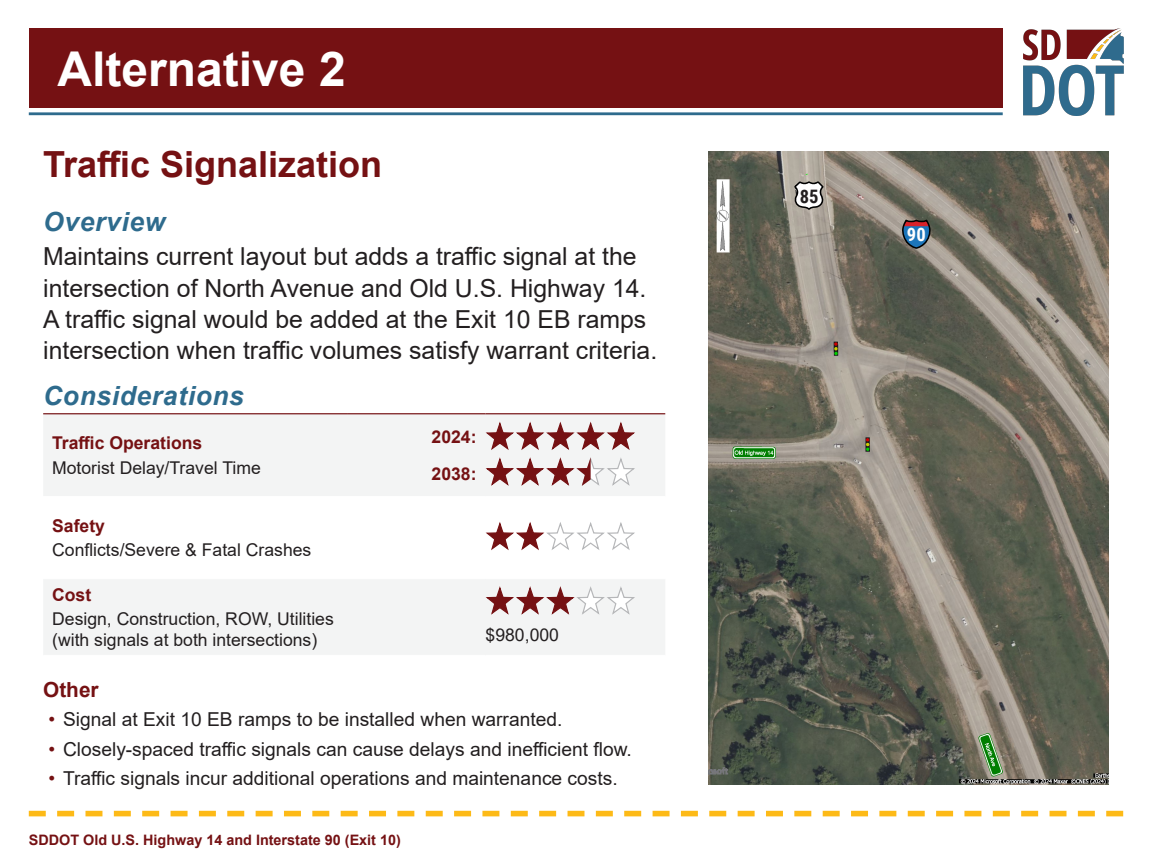
<style>
.page{position:relative;width:1152px;height:864px;background:#fff}
.page>*{position:absolute;margin:0;border:0;box-sizing:border-box;transform-origin:0 0}
.Board_Title{font:700 48px "Arial";color:#fff}
.Header_1{font:700 36px "Arial";color:#751113}
.Header_2{font:italic 700 26.4px "Arial";letter-spacing:.025em;color:#2e6b8d}
.Body_Copy_Large{font:24.8px/31.2px "Arial";color:#231f20}
.Header_3{font:700 20.8px "Arial";color:#751113}
.t1{font:19.2px "Arial";color:#231f20}
.t2{font:700 18.56px "Roboto Condensed";color:#fff}
.t3{font:700 18.56px "Roboto Condensed";color:#231f20}
.Body_Copy{font:17.6px/21.1px "Arial";color:#231f20}
.Body_Copy-2{font:700 17.6px "Arial";color:#751113}
.t4{font:700 14.4px "Arial";color:#751113}
.s1{color:#751113}
</style>
<div class="page">
<div style="left:29px;top:29px;width:974px;height:79px;background:#751113"></div>
<svg style="left:29px;top:811px;width:1094px;height:5px"></svg>
<hr style="left:29px;top:112px;width:974px;height:3px;background:#2e6b8d">
<img style="left:1023px;top:29px;width:100px;height:86px">
<img style="left:708px;top:151px;width:401px;height:634px">
<svg style="left:901px;top:220px;width:31px;height:30px"></svg>
<svg style="left:793px;top:180px;width:32px;height:31px"></svg>
<div style="left:43px;top:414px;width:622px;height:241px;background:#f3f4f4"></div>
<svg style="left:43px;top:497px;width:622px;height:82px"></svg>
<hr style="left:347px;top:579px;width:139px;height:1px;background:#fff">
<hr style="left:43px;top:496px;width:304px;height:1px;background:#fff">
<hr style="left:347px;top:496px;width:139px;height:1px;background:#fff">
<hr style="left:43px;top:413px;width:304px;height:1px;background:#751113">
<hr style="left:347px;top:413px;width:139px;height:1px;background:#751113">
<hr style="left:486px;top:413px;width:179px;height:1px;background:#751113">
<hr style="left:486px;top:496px;width:179px;height:1px;background:#fff">
<hr style="left:486px;top:579px;width:179px;height:1px;background:#fff">
<hr style="left:43px;top:579px;width:304px;height:1px;background:#fff">
<svg style="left:484px;top:422px;width:153px;height:65px"></svg>
<svg style="left:484px;top:522px;width:153px;height:30px"></svg>
<svg style="left:484px;top:587px;width:153px;height:29px"></svg>
<p class="Board_Title" style="left:58px;top:35px;width:290px">Alternative 2</p>
<p class="Header_1" style="left:43px;top:139px;width:341px">Traffic Signalization</p>
<p class="Header_2" style="left:43px;top:204px;width:124px">Overview</p>
<p class="Body_Copy_Large" style="left:43px;top:241px;width:616px">Maintains current layout but adds a traffic signal at the intersection of North Avenue and Old U.S. Highway 14.<br>A traffic signal would be added at the Exit 10 EB ramps intersection when traffic volumes satisfy warrant criteria.</p>
<p class="Header_2" style="left:43px;top:378px;width:202px">Considerations</p>
<p class="Body_Copy-2" style="left:52px;top:431px;width:152px">Traffic Operations</p>
<p class="Body_Copy" style="left:52px;top:457px;width:210px">Motorist Delay/Travel Time</p>
<p class="Body_Copy-2" style="left:52px;top:513px;width:54px">Safety</p>
<p class="Body_Copy" style="left:52px;top:540px;width:261px">Conflicts/Severe &amp; Fatal Crashes</p>
<p class="Body_Copy-2" style="left:52px;top:582px;width:41px">Cost</p>
<p class="Body_Copy" style="left:52px;top:608px;width:283px">Design, Construction, ROW, Utilities (with signals at both intersections)</p>
<p class="Body_Copy-2" style="left:432px;top:424px;width:47px">2024:</p>
<p class="Body_Copy-2" style="left:432px;top:462px;width:47px">2038:</p>
<p class="Body_Copy" style="left:486px;top:624px;width:75px">$980,000</p>
<p class="Header_3" style="left:43px;top:675px;width:57px">Other</p>
<p class="t1" style="left:49px;top:706px;width:515px"><span class="s1">•</span> Signal at Exit 10 EB ramps to be installed when warranted.</p>
<p class="t1" style="left:49px;top:736px;width:585px"><span class="s1">•</span> Closely-spaced traffic signals can cause delays and inefficient flow.</p>
<p class="t1" style="left:49px;top:765px;width:571px"><span class="s1">•</span> Traffic signals incur additional operations and maintenance costs.</p>
<p class="t4" style="left:29px;top:830px;width:374px">SDDOT Old U.S. Highway 14 and Interstate 90 (Exit 10)</p>
<p class="t3" style="left:800px;top:183px;width:20px">85</p>
<p class="t2" style="left:907px;top:222px;width:20px">90</p>
</div>
